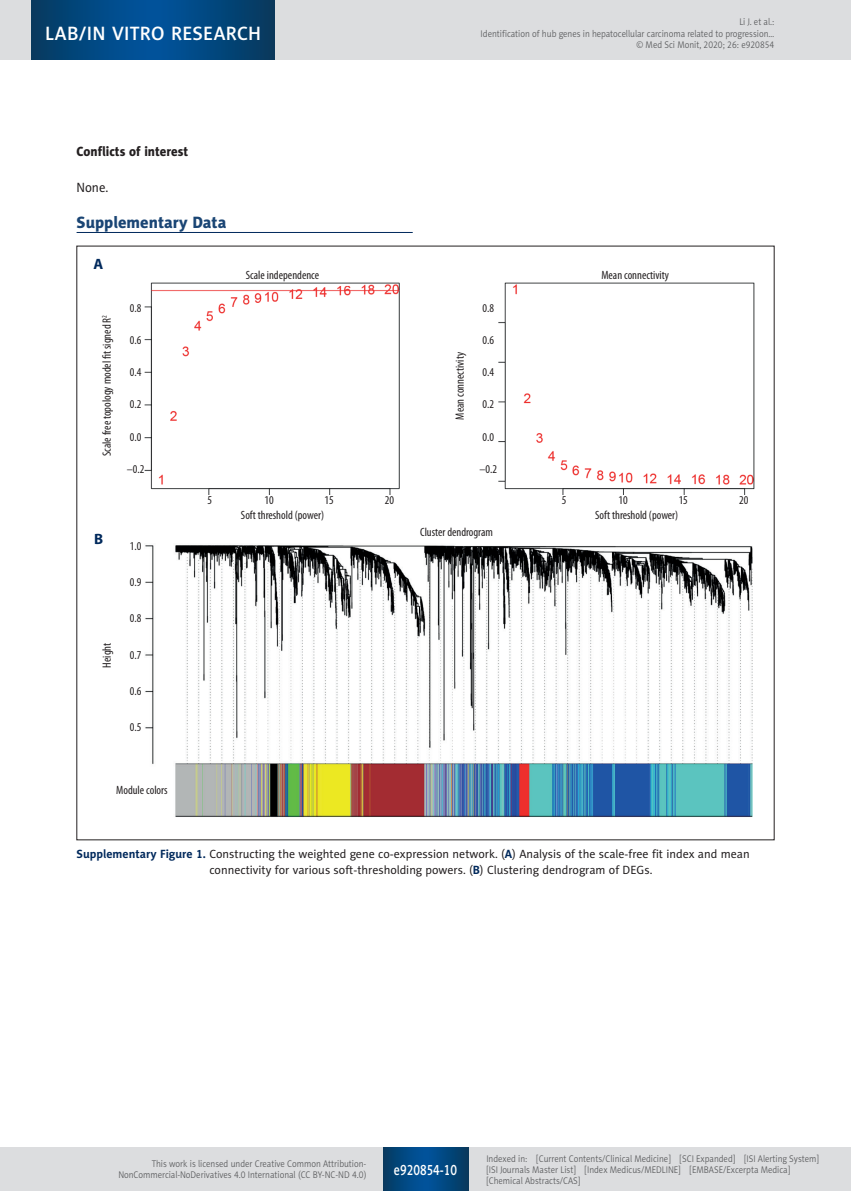
<style>
.page{position:relative;width:851px;height:1191px;background:#fff}
.page>*{position:absolute;margin:0;border:0;box-sizing:border-box;transform-origin:0 0}
.t1{font:19.5px "Naomi Sans EFN Medium";letter-spacing:.015em;color:#fff}
.MSM_Headline_1{font:16.5px "Naomi Sans EFN Heavy";color:#1a4574}
.t2{font:15px "Naomi Sans EFN Medium";color:#fff;scale:.8 1}
.t3{font:700 15px "Myriad Pro";color:#00295c}
.MSM_Headline_2{font:13.5px "Naomi Sans EFN Heavy";color:#231f20;scale:.95 1}
.MSM_Body{font:13.5px "Naomi Sans EFN";color:#231f20;scale:.95 1}
.t4{font:condensed 12px "Myriad Pro";color:#231f20}
.MSM_Rycina_tytul{font:12px/15.8px "Naomi Sans EFN";color:#231f20}
.t5{font:9.75px/11.2px "Naomi Sans EFN Light";color:#57585a;text-align:right;scale:.9 1}
.s1{font-weight:700;color:#00295c}
</style>
<div class="page">
<hr style="left:77px;top:232px;width:335px;height:1px;background:#00295c">
<img style="left:144px;top:282px;width:255px;height:213px">
<img style="left:498px;top:282px;width:256px;height:213px">
<img style="left:145px;top:545px;width:608px;height:272px">
<div style="left:0;top:1148px;width:850px;height:43px;background:#dcdddf"></div>
<svg style="left:383px;top:1147px;width:85px;height:43px;background:#02477e"></svg>
<div style="left:0;top:0;width:850px;height:60px;background:#dcdddf"></div>
<hr style="left:850px;top:0;width:1px;height:60px;background:#dcdddf">
<svg style="left:32px;top:0;width:242px;height:60px;background:#02477f"></svg>
<h1 class="t1" style="left:45px;top:22px;width:217px">LAB/IN VITRO RESEARCH</h1>
<p class="t5" style="left:480px;top:16px;width:328px">Li J. et al.:<br>Identification of hub genes in hepatocellular carcinoma related to progression… © Med Sci Monit, 2020; 26: e920854</p>
<p class="MSM_Headline_2" style="left:77px;top:143px;width:119px">Conflicts of interest</p>
<p class="MSM_Body" style="left:77px;top:179px;width:35px">None.</p>
<p class="MSM_Headline_1" style="left:77px;top:212px;width:151px">Supplementary Data</p>
<p class="t3" style="left:94px;top:255px;width:11px">A</p>
<p class="t4" style="left:100px;top:456px;width:143px;rotate:-90deg">Scale free topology model t signed R<sup>2</sup></p>
<p class="t4" style="left:130px;top:300px;width:13px">0.8</p>
<p class="t4" style="left:130px;top:333px;width:13px">0.6</p>
<p class="t4" style="left:130px;top:365px;width:13px">0.4</p>
<p class="t4" style="left:130px;top:397px;width:13px">0.2</p>
<p class="t4" style="left:130px;top:429px;width:13px">0.0</p>
<p class="t4" style="left:127px;top:462px;width:19px">–0.2</p>
<p class="t3" style="left:94px;top:529px;width:11px">B</p>
<p class="t4" style="left:100px;top:667px;width:26px;rotate:-90deg">Height</p>
<p class="t4" style="left:130px;top:538px;width:13px">1.0</p>
<p class="t4" style="left:130px;top:574px;width:13px">0.9</p>
<p class="t4" style="left:130px;top:611px;width:13px">0.8</p>
<p class="t4" style="left:130px;top:647px;width:13px">0.7</p>
<p class="t4" style="left:130px;top:684px;width:13px">0.6</p>
<p class="t4" style="left:130px;top:720px;width:13px">0.5</p>
<p class="t4" style="left:207px;top:492px;width:6px">5</p>
<p class="t4" style="left:246px;top:267px;width:75px">Scale independence</p>
<p class="t4" style="left:264px;top:492px;width:11px">10</p>
<p class="t4" style="left:324px;top:492px;width:11px">15</p>
<p class="t4" style="left:385px;top:492px;width:11px">20</p>
<p class="t4" style="left:241px;top:508px;width:85px">Soft threshold (power)</p>
<p class="t4" style="left:116px;top:782px;width:53px">Module colors</p>
<p class="t4" style="left:452px;top:420px;width:69px;rotate:-90deg">Mean connectivity</p>
<p class="t4" style="left:482px;top:300px;width:13px">0.8</p>
<p class="t4" style="left:482px;top:333px;width:13px">0.6</p>
<p class="t4" style="left:482px;top:365px;width:13px">0.4</p>
<p class="t4" style="left:482px;top:397px;width:13px">0.2</p>
<p class="t4" style="left:482px;top:429px;width:13px">0.0</p>
<p class="t4" style="left:479px;top:462px;width:19px">–0.2</p>
<p class="t4" style="left:420px;top:525px;width:74px">Cluster dendrogram</p>
<p class="t4" style="left:601px;top:268px;width:69px">Mean connectivity</p>
<p class="t4" style="left:561px;top:493px;width:6px">5</p>
<p class="t4" style="left:618px;top:493px;width:11px">10</p>
<p class="t4" style="left:678px;top:493px;width:11px">15</p>
<p class="t4" style="left:739px;top:493px;width:11px">20</p>
<p class="t4" style="left:595px;top:508px;width:85px">Soft threshold (power)</p>
<p class="MSM_Rycina_tytul" style="left:209px;top:846px;width:541px;text-indent:-133px"><span class="s1">Supplementary Figure 1.</span> Constructing the weighted gene co-expression network. (<span class="s1">A</span>) Analysis of the scale-free fit index and mean connectivity for various soft-thresholding powers. (<span class="s1">B</span>) Clustering dendrogram of DEGs.</p>
<p class="t5" style="left:118px;top:1158px;width:277px">This work is licensed under Creative Common Attribution-<br>NonCommercial-NoDerivatives 4.0 International (CC BY-NC-ND 4.0)</p>
<h3 class="t2" style="left:394px;top:1160px;width:81px">e920854-10</h3>
<p class="t5" style="left:486px;top:1152px;width:371px;text-align:left">Indexed in: [Current Contents/Clinical Medicine] [SCI Expanded] [ISI Alerting System] [ISI Journals Master List] [Index Medicus/MEDLINE] [EMBASE/Excerpta Medica] [Chemical Abstracts/CAS]</p>
</div>
